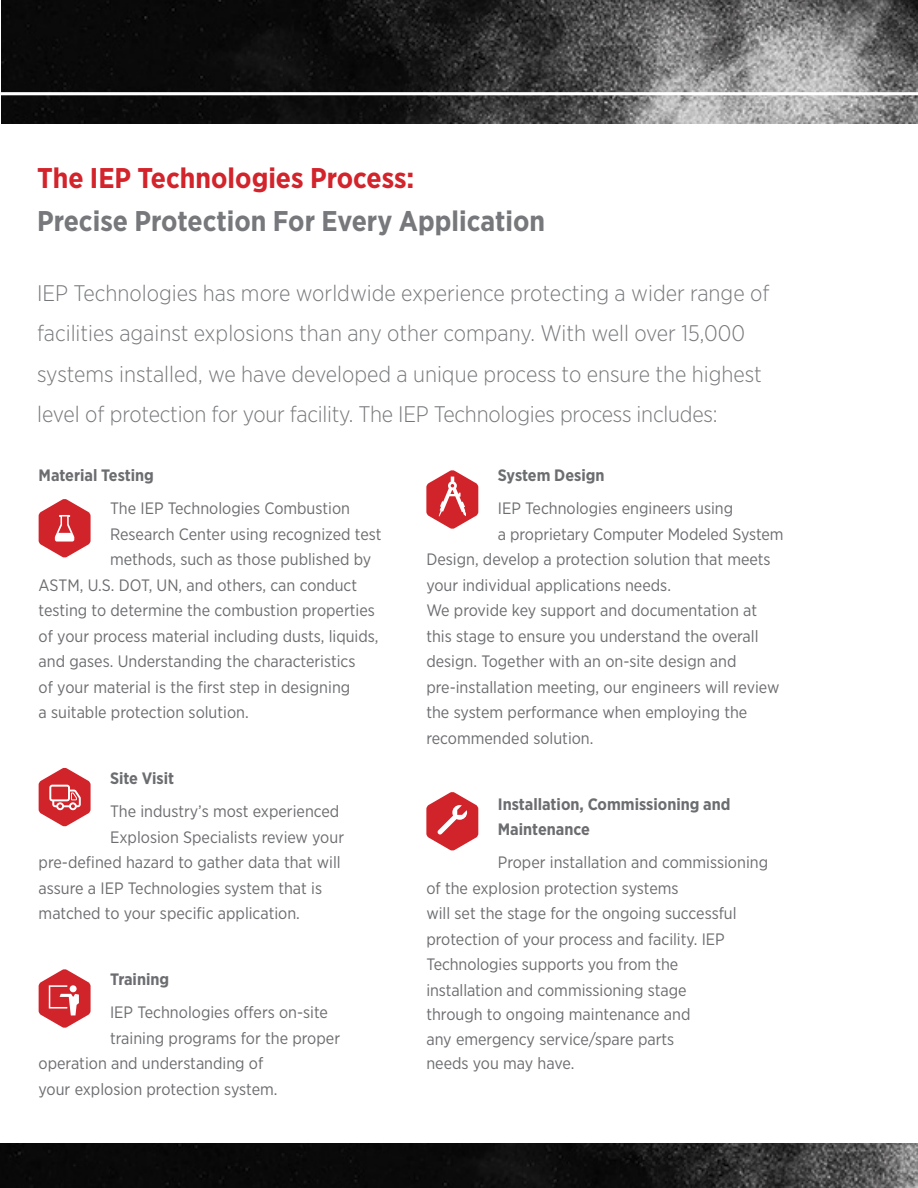
<style>
.page{position:relative;width:918px;height:1188px;background:#fff}
.page>*{position:absolute;margin:0;border:0;box-sizing:border-box;transform-origin:0 0}
.Headers{font:700 28.5px "Gotham Narrow";color:#76787b}
.Headers-2{font:700 28.5px "Gotham Narrow";color:#d3232b}
.Lead_Ins{font:300 22.5px/40.5px "Gotham Narrow";color:#76787b}
.Body{font:16.5px/25.5px "Gotham Narrow";color:#6c6d70}
.Body-2{font:700 16.5px/25.5px "Gotham Narrow";color:#6c6d70}
</style>
<div class="page">
<img style="left:1px;top:0;width:917px;height:123px">
<hr style="left:0;top:92px;width:918px;height:3px;background:#fff">
<img style="left:0;top:1144px;width:918px;height:44px">
<svg style="left:39px;top:768px;width:52px;height:58px"></svg>
<svg style="left:426px;top:470px;width:52px;height:59px"></svg>
<svg style="left:426px;top:792px;width:52px;height:59px"></svg>
<svg style="left:39px;top:969px;width:52px;height:59px"></svg>
<svg style="left:39px;top:499px;width:52px;height:59px"></svg>
<p class="Headers-2" style="left:37px;top:160px;width:379px">The IEP Technologies Process:</p>
<p class="Headers" style="left:37px;top:203px;width:509px">Precise Protection For Every Application</p>
<p class="Lead_Ins" style="left:37px;top:272px;width:734px">IEP Technologies has more worldwide experience protecting a wider range of facilities against explosions than any other company. With well over 15,000 systems installed, we have developed a unique process to ensure the highest level of protection for your facility. The IEP Technologies process includes:</p>
<p class="Body-2" style="left:39px;top:462px;width:117px">Material Testing</p>
<p class="Body" style="left:110px;top:495px;width:241px">The IEP Technologies Combustion</p>
<p class="Body" style="left:110px;top:521px;width:273px">Research Center using recognized test</p>
<p class="Body" style="left:110px;top:546px;width:263px">methods, such as those published by</p>
<p class="Body" style="left:39px;top:572px;width:320px">ASTM, U.S. DOT, UN, and others, can conduct</p>
<p class="Body" style="left:39px;top:597px;width:338px">testing to determine the combustion properties</p>
<p class="Body" style="left:39px;top:623px;width:342px">of your process material including dusts, liquids,</p>
<p class="Body" style="left:39px;top:648px;width:318px">and gases. Understanding the characteristics</p>
<p class="Body" style="left:39px;top:674px;width:313px">of your material is the first step in designing</p>
<p class="Body" style="left:39px;top:699px;width:212px">a suitable protection solution.</p>
<p class="Body-2" style="left:110px;top:765px;width:66px">Site Visit</p>
<p class="Body" style="left:110px;top:798px;width:231px">The industry’s most experienced</p>
<p class="Body" style="left:110px;top:824px;width:236px">Explosion Specialists review your</p>
<p class="Body" style="left:39px;top:849px;width:304px">pre-defined hazard to gather data that will</p>
<p class="Body" style="left:39px;top:875px;width:285px">assure a IEP Technologies system that is</p>
<p class="Body" style="left:39px;top:900px;width:263px">matched to your specific application.</p>
<p class="Body-2" style="left:110px;top:966px;width:61px">Training</p>
<p class="Body" style="left:110px;top:999px;width:220px">IEP Technologies offers on-site</p>
<p class="Body" style="left:110px;top:1025px;width:232px">training programs for the proper</p>
<p class="Body" style="left:39px;top:1050px;width:226px">operation and understanding of</p>
<p class="Body" style="left:39px;top:1076px;width:240px">your explosion protection system.</p>
<p class="Body-2" style="left:498px;top:462px;width:108px">System Design</p>
<p class="Body" style="left:498px;top:495px;width:237px">IEP Technologies engineers using</p>
<p class="Body" style="left:498px;top:521px;width:287px">a proprietary Computer Modeled System</p>
<p class="Body" style="left:426px;top:546px;width:346px">Design, develop a protection solution that meets</p>
<p class="Body" style="left:426px;top:572px;width:246px">your individual applications needs.</p>
<p class="Body" style="left:426px;top:597px;width:332px">We provide key support and documentation at</p>
<p class="Body" style="left:426px;top:623px;width:334px">this stage to ensure you understand the overall</p>
<p class="Body" style="left:426px;top:648px;width:312px">design. Together with an on-site design and</p>
<p class="Body" style="left:426px;top:674px;width:355px">pre-installation meeting, our engineers will review</p>
<p class="Body" style="left:426px;top:699px;width:323px">the system performance when employing the</p>
<p class="Body" style="left:426px;top:725px;width:169px">recommended solution.</p>
<p class="Body-2" style="left:498px;top:791px;width:234px">Installation, Commissioning and<br>Maintenance</p>
<p class="Body" style="left:426px;top:849px;width:343px;text-indent:71px">Proper installation and commissioning of the explosion protection systems<br>will set the stage for the ongoing successful protection of your process and facility. IEP Technologies supports you from the<br>installation and commissioning stage</p>
<p class="Body" style="left:426px;top:1001px;width:266px">through to ongoing maintenance and</p>
<p class="Body" style="left:426px;top:1026px;width:249px">any emergency service/spare parts</p>
<p class="Body" style="left:426px;top:1050px;width:150px">needs you may have.</p>
</div>
